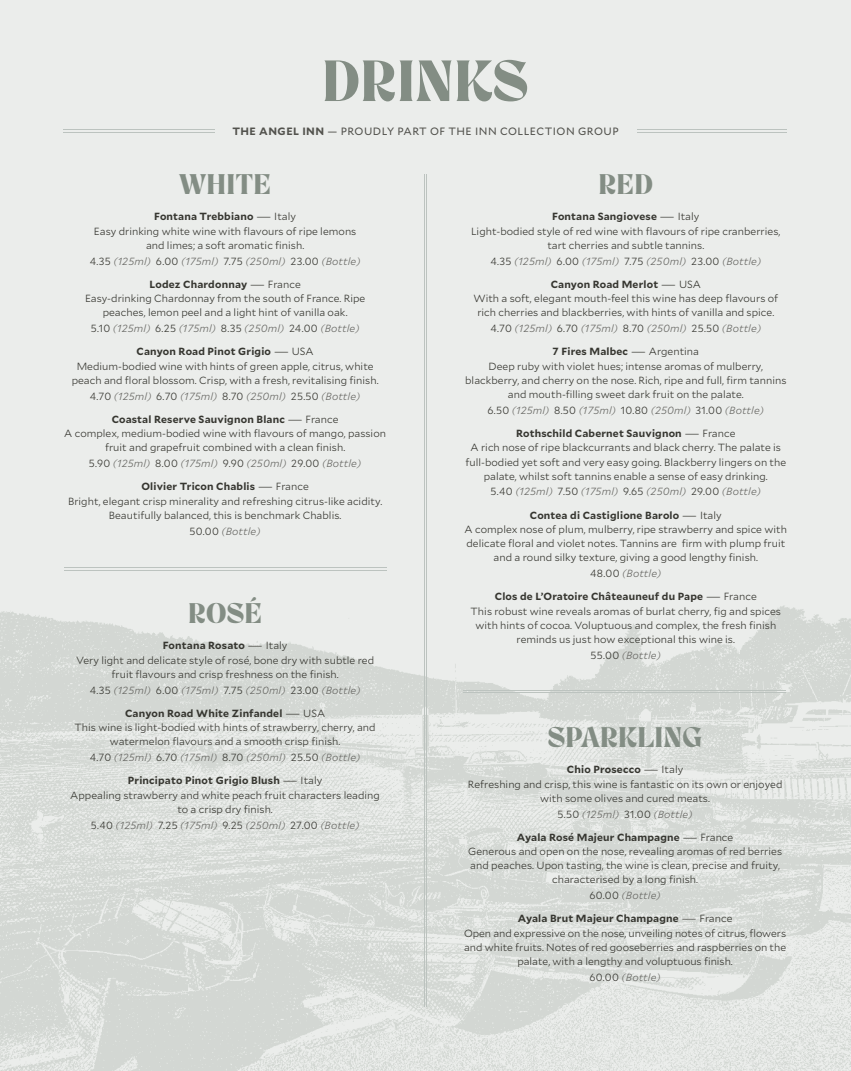
<style>
.page{position:relative;width:851px;height:1071px;background:#fff}
.page>*{position:absolute;margin:0;border:0;box-sizing:border-box;transform-origin:0 0}
.t1{font:58.75px "Room 205";letter-spacing:-.01em;color:#838d84}
.t2{font:28.75px "Room 205";letter-spacing:-.01em;color:#838d84}
.t3{font:10.62px "Mallory";letter-spacing:.045em;color:#52524d}
.t4{font:300 10.38px/14.2px "Mallory";letter-spacing:.005em;color:#363630;text-align:center;scale:1.6 1}
.t5{font:italic 300 10.38px "Mallory";letter-spacing:.015em;color:#686864}
.s1{font-weight:700}
.s2{font-style:normal;color:#363630}
</style>
<div class="page">
<div style="left:0;top:0;width:850px;height:1070px;background:#ebedeb"></div>
<img style="left:0;top:567px;width:850px;height:503px">
<hr style="left:424px;top:174px;width:1px;height:832px;background:#bcc3bf">
<hr style="left:426px;top:174px;width:1px;height:832px;background:#bcc3bf">
<hr style="left:583px;top:129px;width:203px;height:1px;background:#bcc3bf">
<hr style="left:583px;top:132px;width:203px;height:1px;background:#bcc3bf">
<hr style="left:64px;top:129px;width:204px;height:1px;background:#bcc3bf">
<hr style="left:64px;top:132px;width:204px;height:1px;background:#bcc3bf">
<div style="left:215px;top:124px;width:421px;height:14px;background:#ebedeb"></div>
<hr style="left:64px;top:567px;width:322px;height:1px;background:#bcc3bf">
<hr style="left:64px;top:569px;width:322px;height:1px;background:#bcc3bf">
<hr style="left:463px;top:689px;width:322px;height:1px;background:#bcc3bf">
<hr style="left:463px;top:692px;width:322px;height:1px;background:#bcc3bf">
<h1 class="t1" style="left:321px;top:48px;width:209px">DRINKS</h1>
<p class="t3" style="left:232px;top:123px;width:388px"><span class="s1">THE ANGEL INN</span> — PROUDLY PART OF THE INN COLLECTION GROUP</p>
<h2 class="t2" style="left:179px;top:168px;width:94px">WHITE</h2>
<p class="t4" style="left:94px;top:209px;width:165px"><span class="s1">Fontana Trebbiano</span> — Italy<br>Easy drinking white wine with flavours of ripe lemons and limes; a soft aromatic finish.</p>
<p class="t5" style="left:90px;top:253px;width:272px"><span class="s2">4.35</span> (125ml) <span class="s2">6.00</span> (175ml) <span class="s2">7.75</span> (250ml) <span class="s2">23.00</span> (Bottle)</p>
<p class="t4" style="left:85px;top:276px;width:177px"><span class="s1">Lodez Chardonnay</span> — France<br>Easy-drinking Chardonnay from the south of France. Ripe peaches, lemon peel and a light hint of vanilla oak.</p>
<p class="t5" style="left:91px;top:321px;width:270px"><span class="s2">5.10</span> (125ml) <span class="s2">6.25</span> (175ml) <span class="s2">8.35</span> (250ml) <span class="s2">24.00</span> (Bottle)</p>
<p class="t4" style="left:72px;top:344px;width:193px"><span class="s1">Canyon Road Pinot Grigio</span> — USA<br>Medium-bodied wine with hints of green apple, citrus, white peach and floral blossom. Crisp, with a fresh, revitalising finish.</p>
<p class="t5" style="left:90px;top:388px;width:272px"><span class="s2">4.70</span> (125ml) <span class="s2">6.70</span> (175ml) <span class="s2">8.70</span> (250ml) <span class="s2">25.50</span> (Bottle)</p>
<p class="t4" style="left:64px;top:411px;width:202px"><span class="s1">Coastal Reserve Sauvignon Blanc</span> — France<br>A complex, medium-bodied wine with flavours of mango, passion fruit and grapefruit combined with a clean finish.</p>
<p class="t5" style="left:89px;top:456px;width:274px"><span class="s2">5.90</span> (125ml) <span class="s2">8.00</span> (175ml) <span class="s2">9.90</span> (250ml) <span class="s2">29.00</span> (Bottle)</p>
<p class="t4" style="left:68px;top:479px;width:198px"><span class="s1">Olivier Tricon Chablis</span> — France<br>Bright, elegant crisp minerality and refreshing citrus-like acidity.<br>Beautifully balanced, this is benchmark Chablis.</p>
<p class="t5" style="left:189px;top:523px;width:73px"><span class="s2">50.00</span> (Bottle)</p>
<h2 class="t2" style="left:598px;top:168px;width:57px">RED</h2>
<p class="t4" style="left:471px;top:209px;width:195px"><span class="s1">Fontana Sangiovese</span> — Italy<br>Light-bodied style of red wine with flavours of ripe cranberries, tart cherries and subtle tannins.</p>
<p class="t5" style="left:490px;top:253px;width:272px"><span class="s2">4.35</span> (125ml) <span class="s2">6.00</span> (175ml) <span class="s2">7.75</span> (250ml) <span class="s2">23.00</span> (Bottle)</p>
<p class="t4" style="left:473px;top:276px;width:192px"><span class="s1">Canyon Road Merlot</span> — USA<br>With a soft, elegant mouth-feel this wine has deep flavours of rich cherries and blackberries, with hints of vanilla and spice.</p>
<p class="t5" style="left:490px;top:321px;width:272px"><span class="s2">4.70</span> (125ml) <span class="s2">6.70</span> (175ml) <span class="s2">8.70</span> (250ml) <span class="s2">25.50</span> (Bottle)</p>
<p class="t4" style="left:465px;top:344px;width:202px"><span class="s1">7 Fires Malbec</span> — Argentina<br>Deep ruby with violet hues; intense aromas of mulberry, blackberry, and cherry on the nose. Rich, ripe and full, firm tannins and mouth-filling sweet dark fruit on the palate.</p>
<p class="t5" style="left:487px;top:402px;width:278px"><span class="s2">6.50</span> (125ml) <span class="s2">8.50</span> (175ml) <span class="s2">10.80</span> (250ml) <span class="s2">31.00</span> (Bottle)</p>
<p class="t4" style="left:465px;top:425px;width:202px"><span class="s1">Rothschild Cabernet Sauvignon</span> — France<br>A rich nose of ripe blackcurrants and black cherry. The palate is full-bodied yet soft and very easy going. Blackberry lingers on the palate, whilst soft tannins enable a sense of easy drinking.</p>
<p class="t5" style="left:490px;top:484px;width:272px"><span class="s2">5.40</span> (125ml) <span class="s2">7.50</span> (175ml) <span class="s2">9.65</span> (250ml) <span class="s2">29.00</span> (Bottle)</p>
<p class="t4" style="left:464px;top:507px;width:203px"><span class="s1">Contea di Castiglione Barolo</span> — Italy<br>A complex nose of plum, mulberry, ripe strawberry and spice with delicate floral and violet notes. Tannins are firm with plump fruit and a round silky texture, giving a good lengthy finish.</p>
<p class="t5" style="left:590px;top:565px;width:73px"><span class="s2">48.00</span> (Bottle)</p>
<p class="t4" style="left:470px;top:588px;width:195px"><span class="s1">Clos de L’Oratoire Châteauneuf du Pape</span> — France<br>This robust wine reveals aromas of burlat cherry, fig and spices with hints of cocoa. Voluptuous and complex, the fresh finish reminds us just how exceptional this wine is.</p>
<p class="t5" style="left:590px;top:647px;width:72px"><span class="s2">55.00</span> (Bottle)</p>
<h2 class="t2" style="left:188px;top:597px;width:76px">ROSÉ</h2>
<p class="t4" style="left:76px;top:637px;width:188px"><span class="s1">Fontana Rosato</span> — Italy<br>Very light and delicate style of rosé, bone dry with subtle red fruit flavours and crisp freshness on the finish.</p>
<p class="t5" style="left:90px;top:682px;width:272px"><span class="s2">4.35</span> (125ml) <span class="s2">6.00</span> (175ml) <span class="s2">7.75</span> (250ml) <span class="s2">23.00</span> (Bottle)</p>
<p class="t4" style="left:75px;top:705px;width:190px"><span class="s1">Canyon Road White Zinfandel</span> — USA<br>This wine is light-bodied with hints of strawberry, cherry, and watermelon flavours and a smooth crisp finish.</p>
<p class="t5" style="left:90px;top:749px;width:272px"><span class="s2">4.70</span> (125ml) <span class="s2">6.70</span> (175ml) <span class="s2">8.70</span> (250ml) <span class="s2">25.50</span> (Bottle)</p>
<p class="t4" style="left:70px;top:772px;width:195px"><span class="s1">Principato Pinot Grigio Blush</span> — Italy<br>Appealing strawberry and white peach fruit characters leading to a crisp dry finish.</p>
<p class="t5" style="left:91px;top:817px;width:270px"><span class="s2">5.40</span> (125ml) <span class="s2">7.25</span> (175ml) <span class="s2">9.25</span> (250ml) <span class="s2">27.00</span> (Bottle)</p>
<h2 class="t2" style="left:547px;top:720px;width:156px">SPARKLING</h2>
<p class="t4" style="left:468px;top:761px;width:198px"><span class="s1">Chio Prosecco</span> — Italy<br>Refreshing and crisp, this wine is fantastic on its own or enjoyed with some olives and cured meats.</p>
<p class="t5" style="left:557px;top:806px;width:136px"><span class="s2">5.50</span> (125ml) <span class="s2">31.00</span> (Bottle)</p>
<p class="t4" style="left:468px;top:829px;width:198px"><span class="s1">Ayala Rosé Majeur Champagne</span> — France<br>Generous and open on the nose, revealing aromas of red berries and peaches. Upon tasting, the wine is clean, precise and fruity, characterised by a long finish.</p>
<p class="t5" style="left:589px;top:887px;width:73px"><span class="s2">60.00</span> (Bottle)</p>
<p class="t4" style="left:464px;top:910px;width:203px"><span class="s1">Ayala Brut Majeur Champagne</span> — France<br>Open and expressive on the nose, unveiling notes of citrus, flowers and white fruits. Notes of red gooseberries and raspberries on the palate, with a lengthy and voluptuous finish.</p>
<p class="t5" style="left:589px;top:969px;width:73px"><span class="s2">60.00</span> (Bottle)</p>
</div>
